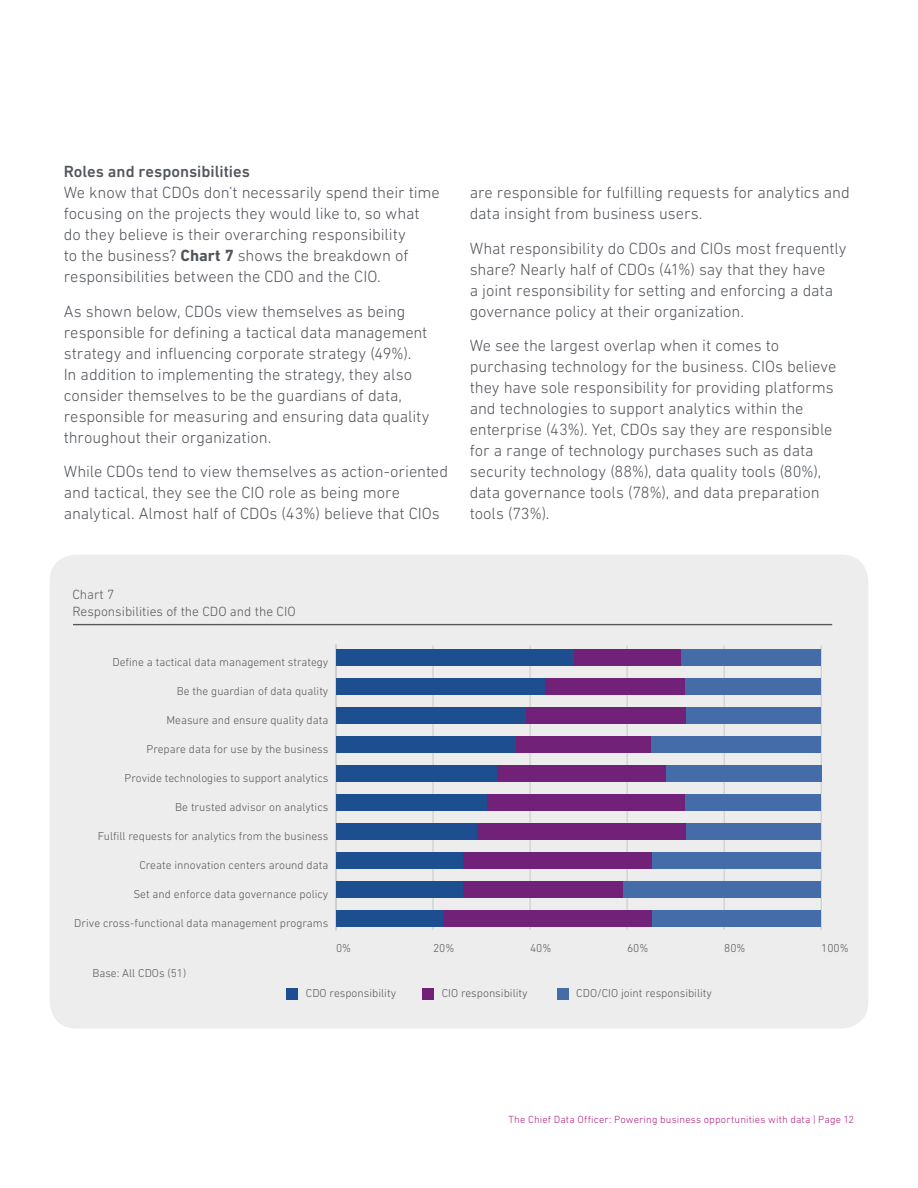
<style>
.page{position:relative;width:918px;height:1188px;background:#fff}
.page>*{position:absolute;margin:0;border:0;box-sizing:border-box;transform-origin:0 0}
.t1{font:300 16.5px/21px "DIN Next W1 G";letter-spacing:-.005em;color:#52555b}
.t2{font:500 16.5px "DIN Next W1 G";color:#52555b}
.t3{font:300 13.5px/16.2px "DIN Next W1 G";color:#57585b}
.t4{font:300 11.7px "DIN Next W1 G";color:#57585b}
.t5{font:300 10.5px "DIN Next W1 G";letter-spacing:.015em;color:#b12384}
.s1{font-weight:700}
</style>
<div class="page">
<div style="left:50px;top:555px;width:818px;height:474px;background:#ededed;border-radius:27px"></div>
<hr style="left:73px;top:624px;width:759px;height:1px;background:#57585b">
<hr style="left:433px;top:645px;width:1px;height:285px;background:#c8c8c9">
<hr style="left:530px;top:645px;width:1px;height:285px;background:#c8c8c9">
<hr style="left:627px;top:645px;width:1px;height:285px;background:#c8c8c9">
<hr style="left:724px;top:645px;width:1px;height:285px;background:#c8c8c9">
<hr style="left:821px;top:645px;width:1px;height:285px;background:#c8c8c9">
<hr style="left:336px;top:644px;width:1px;height:287px;background:#c8c8c9">
<div style="left:680px;top:649px;width:141px;height:16px;background:#446ca9"></div>
<div style="left:685px;top:678px;width:136px;height:16px;background:#446ca9"></div>
<div style="left:685px;top:707px;width:136px;height:16px;background:#446ca9"></div>
<div style="left:651px;top:736px;width:170px;height:16px;background:#446ca9"></div>
<div style="left:666px;top:765px;width:155px;height:16px;background:#446ca9"></div>
<div style="left:685px;top:794px;width:136px;height:16px;background:#446ca9"></div>
<div style="left:685px;top:823px;width:136px;height:16px;background:#446ca9"></div>
<div style="left:651px;top:852px;width:170px;height:16px;background:#446ca9"></div>
<div style="left:622px;top:881px;width:199px;height:16px;background:#446ca9"></div>
<div style="left:651px;top:910px;width:170px;height:16px;background:#446ca9"></div>
<div style="left:574px;top:649px;width:106px;height:16px;background:#712177"></div>
<div style="left:545px;top:678px;width:140px;height:16px;background:#712177"></div>
<div style="left:525px;top:707px;width:160px;height:16px;background:#712177"></div>
<div style="left:516px;top:736px;width:135px;height:16px;background:#712177"></div>
<div style="left:496px;top:765px;width:170px;height:16px;background:#712177"></div>
<div style="left:486px;top:794px;width:199px;height:16px;background:#712177"></div>
<div style="left:477px;top:823px;width:208px;height:16px;background:#712177"></div>
<div style="left:462px;top:852px;width:189px;height:16px;background:#712177"></div>
<div style="left:462px;top:881px;width:160px;height:16px;background:#712177"></div>
<div style="left:443px;top:910px;width:208px;height:16px;background:#712177"></div>
<div style="left:336px;top:649px;width:238px;height:16px;background:#1d4f90"></div>
<div style="left:336px;top:678px;width:209px;height:16px;background:#1d4f90"></div>
<div style="left:336px;top:707px;width:189px;height:16px;background:#1d4f90"></div>
<div style="left:336px;top:736px;width:180px;height:16px;background:#1d4f90"></div>
<div style="left:336px;top:765px;width:160px;height:16px;background:#1d4f90"></div>
<div style="left:336px;top:794px;width:150px;height:16px;background:#1d4f90"></div>
<div style="left:336px;top:823px;width:141px;height:16px;background:#1d4f90"></div>
<div style="left:336px;top:852px;width:126px;height:16px;background:#1d4f90"></div>
<div style="left:336px;top:881px;width:126px;height:16px;background:#1d4f90"></div>
<div style="left:336px;top:910px;width:107px;height:16px;background:#1d4f90"></div>
<div style="left:286px;top:988px;width:12px;height:12px;background:#1d4f90"></div>
<div style="left:422px;top:988px;width:12px;height:12px;background:#712177"></div>
<div style="left:557px;top:988px;width:11px;height:12px;background:#446ca9"></div>
<p class="t2" style="left:64px;top:162px;width:188px">Roles and responsibilities</p>
<p class="t1" style="left:64px;top:182px;width:378px">We know that CDOs don’t necessarily spend their time focusing on the projects they would like to, so what do they believe is their overarching responsibility<br>to the business? <span class="s1">Chart 7</span> shows the breakdown of responsibilities between the CDO and the CIO.</p>
<p class="t1" style="left:64px;top:301px;width:367px">As shown below, CDOs view themselves as being responsible for defining a tactical data management strategy and influencing corporate strategy (49%).<br>In addition to implementing the strategy, they also consider themselves to be the guardians of data, responsible for measuring and ensuring data quality throughout their organization.</p>
<p class="t1" style="left:64px;top:461px;width:386px">While CDOs tend to view themselves as action-oriented and tactical, they see the CIO role as being more analytical. Almost half of CDOs (43%) believe that CIOs</p>
<p class="t1" style="left:470px;top:182px;width:382px">are responsible for fulfilling requests for analytics and data insight from business users.</p>
<p class="t1" style="left:470px;top:238px;width:378px">What responsibility do CDOs and CIOs most frequently share? Nearly half of CDOs (41%) say that they have<br>a joint responsibility for setting and enforcing a data governance policy at their organization.</p>
<p class="t1" style="left:470px;top:335px;width:368px">We see the largest overlap when it comes to purchasing technology for the business. CIOs believe they have sole responsibility for providing platforms and technologies to support analytics within the enterprise (43%). Yet, CDOs say they are responsible for a range of technology purchases such as data security technology (88%), data quality tools (80%), data governance tools (78%), and data preparation tools (73%).</p>
<p class="t3" style="left:72px;top:586px;width:225px">Chart 7<br>Responsibilities of the CDO and the CIO</p>
<p class="t4" style="left:112px;top:655px;width:217px">Define a tactical data management strategy</p>
<p class="t4" style="left:177px;top:684px;width:153px">Be the guardian of data quality</p>
<p class="t4" style="left:166px;top:713px;width:164px">Measure and ensure quality data</p>
<p class="t4" style="left:147px;top:742px;width:183px">Prepare data for use by the business</p>
<p class="t4" style="left:125px;top:771px;width:205px">Provide technologies to support analytics</p>
<p class="t4" style="left:175px;top:800px;width:155px">Be trusted advisor on analytics</p>
<p class="t4" style="left:98px;top:829px;width:232px">Fulfill requests for analytics from the business</p>
<p class="t4" style="left:139px;top:858px;width:190px">Create innovation centers around data</p>
<p class="t4" style="left:133px;top:887px;width:197px">Set and enforce data governance policy</p>
<p class="t4" style="left:74px;top:916px;width:256px">Drive cross-functional data management programs</p>
<p class="t4" style="left:92px;top:967px;width:95px">Base: All CDOs (51)</p>
<p class="t4" style="left:336px;top:941px;width:17px">0%</p>
<p class="t4" style="left:433px;top:941px;width:23px">20%</p>
<p class="t4" style="left:530px;top:941px;width:23px">40%</p>
<p class="t4" style="left:627px;top:941px;width:23px">60%</p>
<p class="t4" style="left:724px;top:941px;width:23px">80%</p>
<p class="t4" style="left:821px;top:941px;width:29px">100%</p>
<p class="t4" style="left:306px;top:987px;width:92px">CDO responsibility</p>
<p class="t4" style="left:442px;top:987px;width:87px">CIO responsibility</p>
<p class="t4" style="left:576px;top:987px;width:137px">CDO/CIO joint responsibility</p>
<p class="t5" style="left:508px;top:1113px;width:347px">The Chief Data Officer: Powering business opportunities with data | Page 12</p>
</div>
